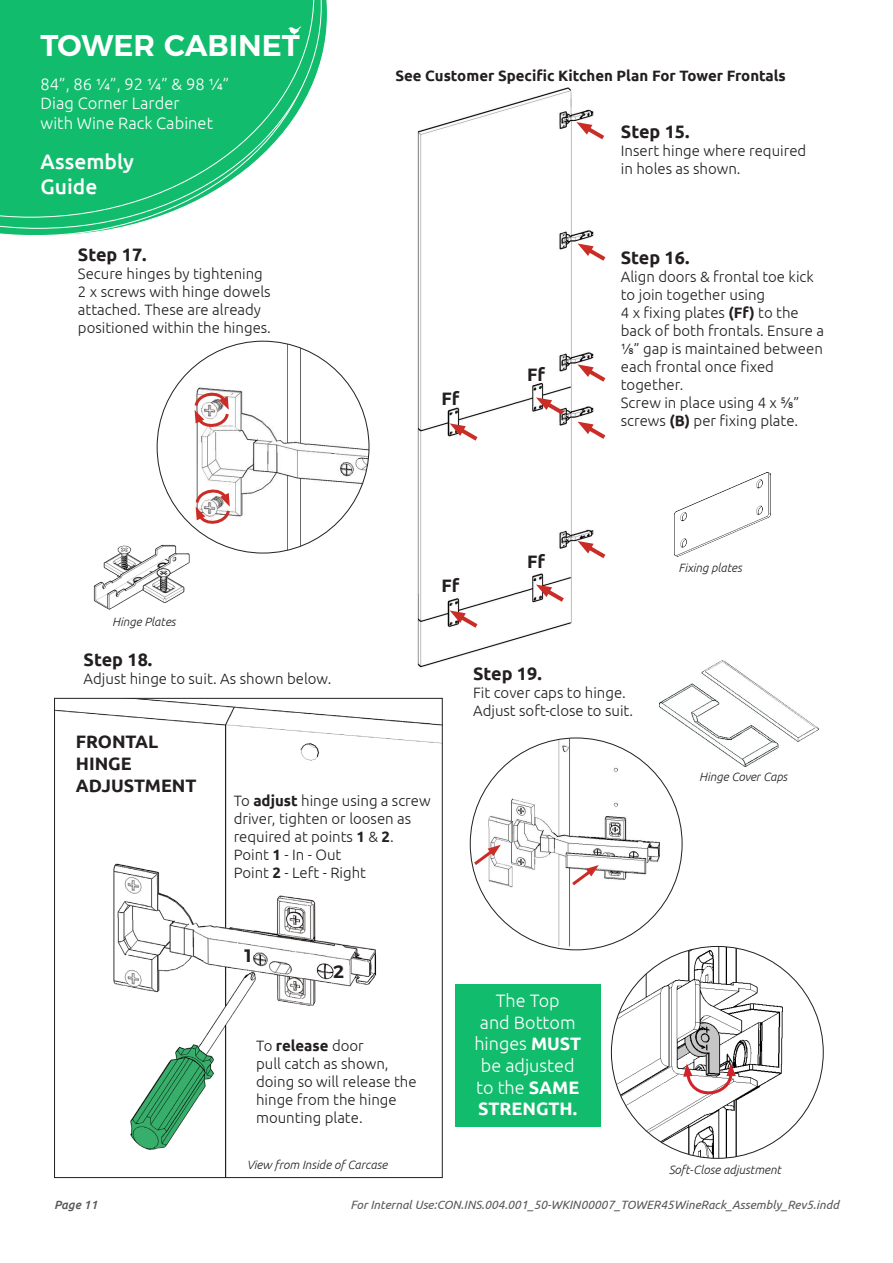
<style>
.page{position:relative;width:893px;height:1263px;background:#fff}
.page>*{position:absolute;margin:0;border:0;box-sizing:border-box;transform-origin:0 0}
.t1{font:600 30px "Montserrat";color:#fff}
.t2{font:500 21px/25.2px "Ubuntu";color:#fff}
.t3{font:700 18px/21.6px "Ubuntu";color:#231f20}
.t4{font:300 18px/21.6px "Ubuntu";color:#fff;text-align:center}
.t5{font:600 18px "Montserrat";color:#231f20}
.t6{font:300 16.5px/19.8px "Ubuntu";color:#fff}
.t7{font:300 15px/18px "Ubuntu";color:#231f20}
.t8{font:700 15px "Ubuntu";color:#231f20}
.t9{font:italic 300 12px "Ubuntu";color:#231f20}
.t10{font:italic 12px "Ubuntu";color:#57585a}
.t11{font:italic 500 12px "Ubuntu";color:#57585a}
.s1{font-weight:700}
.s2{font-weight:300}
</style>
<div class="page">
<svg style="left:0;top:229px;width:113px;height:7px"></svg>
<svg style="left:0;top:0;width:322px;height:229px"></svg>
<svg style="left:0;top:0;width:314px;height:217px;background:#2dc47e"></svg>
<svg style="left:288px;top:26px;width:14px;height:10px"></svg>
<img style="left:417px;top:87px;width:176px;height:581px">
<svg style="left:576px;top:122px;width:28px;height:21px"></svg>
<svg style="left:577px;top:364px;width:29px;height:21px"></svg>
<svg style="left:577px;top:243px;width:29px;height:21px"></svg>
<svg style="left:577px;top:421px;width:29px;height:22px"></svg>
<svg style="left:577px;top:540px;width:29px;height:22px"></svg>
<svg style="left:450px;top:423px;width:32px;height:21px"></svg>
<svg style="left:450px;top:610px;width:32px;height:21px"></svg>
<svg style="left:536px;top:397px;width:32px;height:21px"></svg>
<svg style="left:536px;top:584px;width:32px;height:21px"></svg>
<img style="left:56px;top:700px;width:385px;height:476px">
<img style="left:93px;top:544px;width:97px;height:66px">
<img style="left:659px;top:661px;width:159px;height:105px">
<img style="left:157px;top:341px;width:212px;height:212px;border-radius:106px">
<svg style="left:193px;top:390px;width:38px;height:40px"></svg>
<svg style="left:194px;top:486px;width:38px;height:41px"></svg>
<img style="left:470px;top:738px;width:212px;height:212px;border-radius:106px">
<svg style="left:471px;top:845px;width:30px;height:23px"></svg>
<div style="left:455px;top:985px;width:146px;height:142px;background:#11bc6d"></div>
<svg style="left:569px;top:865px;width:30px;height:23px"></svg>
<img style="left:611px;top:946px;width:212px;height:212px;border-radius:106px">
<svg style="left:683px;top:1063px;width:53px;height:39px"></svg>
<img style="left:674px;top:472px;width:97px;height:84px">
<h1 class="t1" style="left:41px;top:21px;width:261px">TOWER CABINET</h1>
<p class="t6" style="left:41px;top:73px;width:190px">84”, 86 1/4”, 92 1/4” &amp; 98 1/4”<br>Diag Corner Larder<br>with Wine Rack Cabinet</p>
<h2 class="t2" style="left:41px;top:148px;width:95px">Assembly<br>Guide</h2>
<p class="t3" style="left:78px;top:243px;width:70px">Step 17.</p>
<p class="t7" style="left:78px;top:264px;width:186px">Secure hinges by tightening</p>
<p class="t7" style="left:78px;top:282px;width:195px">2 x screws with hinge dowels attached. These are already positioned within the hinges.</p>
<p class="t9" style="left:112px;top:614px;width:65px">Hinge Plates</p>
<p class="t3" style="left:84px;top:648px;width:70px">Step 18.</p>
<p class="t7" style="left:84px;top:669px;width:249px">Adjust hinge to suit. As shown below.</p>
<p class="t3" style="left:76px;top:731px;width:84px">FRONTAL<br>HINGE</p>
<p class="t3" style="left:76px;top:774px;width:122px">ADJUSTMENT</p>
<p class="t8" style="left:395px;top:66px;width:392px">See Customer Specific Kitchen Plan For Tower Frontals</p>
<p class="t3" style="left:441px;top:387px;width:19px">Ff</p>
<p class="t3" style="left:527px;top:364px;width:19px">Ff</p>
<p class="t3" style="left:621px;top:121px;width:70px">Step 15.</p>
<p class="t7" style="left:621px;top:141px;width:187px">Insert hinge where required</p>
<p class="t7" style="left:621px;top:159px;width:121px">in holes as shown.</p>
<p class="t3" style="left:621px;top:246px;width:70px">Step 16.</p>
<p class="t7" style="left:621px;top:267px;width:195px">Align doors &amp; frontal toe kick to join together using</p>
<p class="t7" style="left:621px;top:303px;width:205px">4 x fixing plates <span class="s1">(Ff)</span> to the back of both frontals. Ensure a<br>1/8” gap is maintained between each frontal once fixed together.</p>
<p class="t7" style="left:621px;top:393px;width:180px">Screw in place using 4 x 5/8” screws <span class="s1">(B)</span> per fixing plate.</p>
<p class="t3" style="left:441px;top:574px;width:19px">Ff</p>
<p class="t3" style="left:527px;top:551px;width:19px">Ff</p>
<p class="t3" style="left:473px;top:662px;width:70px">Step 19.</p>
<p class="t7" style="left:473px;top:683px;width:154px">Fit cover caps to hinge.</p>
<p class="t7" style="left:473px;top:701px;width:162px">Adjust soft-close to suit.</p>
<p class="t9" style="left:678px;top:561px;width:65px">Fixing plates</p>
<p class="t9" style="left:699px;top:770px;width:90px">Hinge Cover Caps</p>
<p class="t7" style="left:234px;top:791px;width:199px">To <span class="s1">adjust</span> hinge using a screw driver, tighten or loosen as</p>
<p class="t7" style="left:234px;top:827px;width:162px">required at points <span class="s1">1</span> &amp; <span class="s1">2</span>.</p>
<p class="t7" style="left:234px;top:845px;width:109px">Point <span class="s1">1</span> - In - Out</p>
<p class="t7" style="left:234px;top:863px;width:134px">Point <span class="s1">2</span> - Left - Right</p>
<p class="t5" style="left:243px;top:941px;width:13px">1</p>
<p class="t5" style="left:333px;top:957px;width:13px">2</p>
<p class="t8" style="left:256px;top:1036px;width:109px"><span class="s2">To</span> release <span class="s2">door</span></p>
<p class="t7" style="left:256px;top:1054px;width:162px">pull catch as shown, doing so will release the hinge from the hinge mounting plate.</p>
<p class="t9" style="left:247px;top:1157px;width:142px">View from Inside of Carcase</p>
<p class="t4" style="left:474px;top:989px;width:108px">The Top<br>and Bottom hinges <span class="s1">MUST </span>be adjusted to the <span class="s1">SAME<br>STRENGTH.</span></p>
<p class="t9" style="left:669px;top:1162px;width:114px">Soft-Close adjustment</p>
<p class="t11" style="left:54px;top:1197px;width:45px">Page 11</p>
<p class="t10" style="left:350px;top:1197px;width:490px">For Internal Use:CON.INS.004.001_50-WKIN00007_TOWER45WineRack_Assembly_Rev5.indd</p>
</div>
